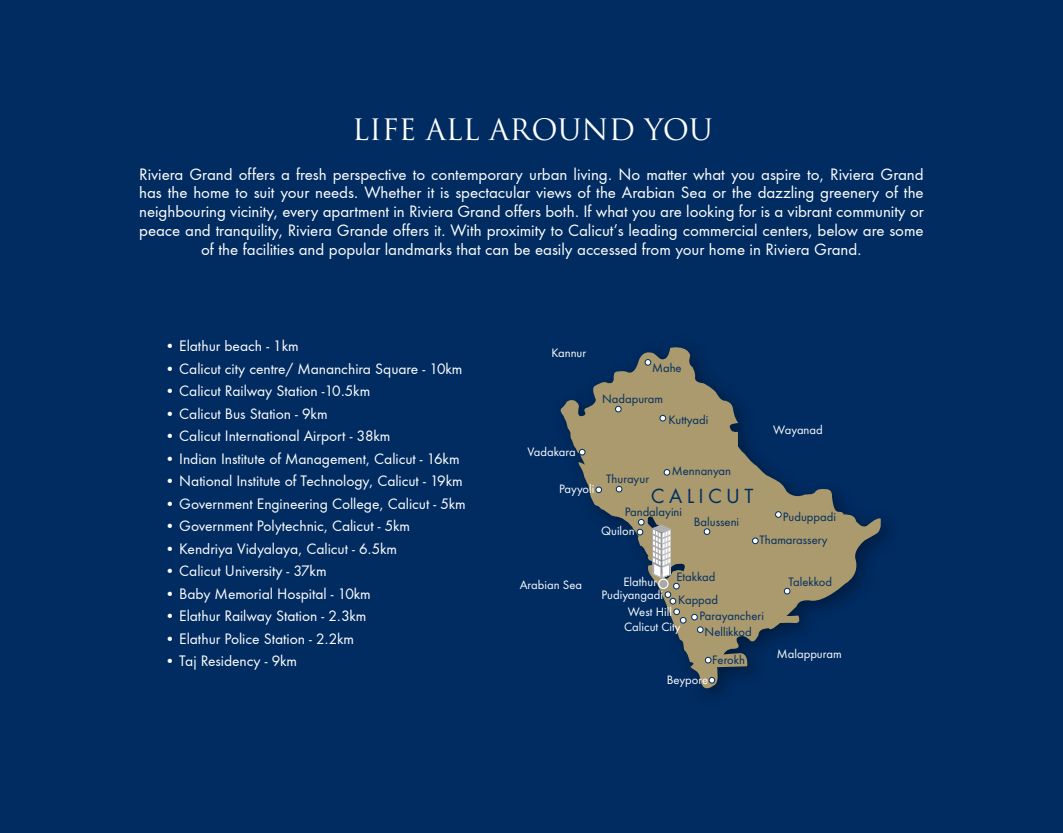
<style>
.page{position:relative;width:1063px;height:833px;background:#002c62}
.page>*{position:absolute;margin:0;border:0;box-sizing:border-box;transform-origin:0 0}
.t1{font:28.75px "Trajan Pro";color:#fff}
.t2{font:21.25px "Futura T";letter-spacing:.2em;color:#002c62}
.t3{font:15px/18.8px "Futura ND Book";letter-spacing:-.005em;color:#fff;text-align:center}
.t4{font:13.75px "Futura ND Book";letter-spacing:-.005em;color:#fff}
.t5{font:12.62px/15.4px "Futura T";color:#002c62;text-align:center}
.t6{font:12.62px/14.8px "Futura T";color:#fff}
</style>
<div class="page">
<svg style="left:560px;top:347px;width:323px;height:347px"></svg>
<div style="left:615px;top:406px;width:7px;height:6px;border:1px solid #002c62;border-radius:50%"></div>
<svg style="left:645px;top:359px;width:6px;height:6px"></svg>
<svg style="left:660px;top:415px;width:6px;height:6px"></svg>
<svg style="left:616px;top:486px;width:6px;height:6px"></svg>
<div style="left:596px;top:486px;width:6px;height:7px;border:1px solid #002c62;border-radius:50%"></div>
<svg style="left:579px;top:449px;width:6px;height:6px"></svg>
<svg style="left:664px;top:469px;width:6px;height:6px"></svg>
<svg style="left:637px;top:519px;width:7px;height:16px"></svg>
<div style="left:704px;top:528px;width:6px;height:7px;border:1px solid #002c62;border-radius:50%"></div>
<div style="left:752px;top:537px;width:7px;height:7px;border:1px solid #002c62;border-radius:50%"></div>
<svg style="left:784px;top:588px;width:6px;height:6px"></svg>
<svg style="left:705px;top:657px;width:6px;height:6px"></svg>
<svg style="left:709px;top:677px;width:6px;height:6px"></svg>
<div style="left:697px;top:626px;width:6px;height:7px;border:1px solid #002c62;border-radius:50%"></div>
<div style="left:775px;top:511px;width:7px;height:7px;border:1px solid #002c62;border-radius:50%"></div>
<div style="left:691px;top:614px;width:7px;height:6px;border:1px solid #002c62;border-radius:50%"></div>
<svg style="left:652px;top:524px;width:34px;height:99px"></svg>
<h1 class="t1" style="left:352px;top:111px;width:362px">LIFE ALL AROUND YOU</h1>
<p class="t3" style="left:139px;top:165px;width:786px">Riviera Grand offers a fresh perspective to contemporary urban living. No matter what you aspire to, Riviera Grand has the home to suit your needs. Whether it is spectacular views of the Arabian Sea or the dazzling greenery of the neighbouring vicinity, every apartment in Riviera Grand offers both. If what you are looking for is a vibrant community or peace and tranquility, Riviera Grande offers it. With proximity to Calicut’s leading commercial centers, below are some of the facilities and popular landmarks that can be easily accessed from your home in Riviera Grand.</p>
<p class="t4" style="left:165px;top:337px;width:135px">• Elathur beach - 1km</p>
<p class="t4" style="left:165px;top:360px;width:299px">• Calicut city centre/ Mananchira Square - 10km</p>
<p class="t4" style="left:165px;top:382px;width:207px">• Calicut Railway Station -10.5km</p>
<p class="t4" style="left:165px;top:405px;width:164px">• Calicut Bus Station - 9km</p>
<p class="t4" style="left:165px;top:427px;width:227px">• Calicut International Airport - 38km</p>
<p class="t4" style="left:165px;top:450px;width:296px">• Indian Institute of Management, Calicut - 16km</p>
<p class="t4" style="left:165px;top:472px;width:299px">• National Institute of Technology, Calicut - 19km</p>
<p class="t4" style="left:165px;top:495px;width:303px">• Government Engineering College, Calicut - 5km</p>
<p class="t4" style="left:165px;top:517px;width:247px">• Government Polytechnic, Calicut - 5km</p>
<p class="t4" style="left:165px;top:540px;width:234px">• Kendriya Vidyalaya, Calicut - 6.5km</p>
<p class="t4" style="left:165px;top:562px;width:163px">• Calicut University - 37km</p>
<p class="t4" style="left:165px;top:585px;width:207px">• Baby Memorial Hospital - 10km</p>
<p class="t4" style="left:165px;top:607px;width:203px">• Elathur Railway Station - 2.3km</p>
<p class="t4" style="left:165px;top:630px;width:191px">• Elathur Police Station - 2.2km</p>
<p class="t4" style="left:165px;top:652px;width:134px">• Taj Residency - 9km</p>
<p class="t6" style="left:551px;top:345px;width:36px">Kannur</p>
<p class="t6" style="left:528px;top:444px;width:50px">Vadakara</p>
<p class="t5" style="left:652px;top:360px;width:31px">Mahe</p>
<p class="t5" style="left:602px;top:391px;width:62px">Nadapuram</p>
<p class="t5" style="left:669px;top:411px;width:41px">Kuttyadi</p>
<p class="t6" style="left:773px;top:422px;width:51px">Wayanad</p>
<p class="t5" style="left:672px;top:463px;width:61px">Mennanyan</p>
<p class="t5" style="left:625px;top:503px;width:59px">Pandalayini</p>
<p class="t6" style="left:601px;top:523px;width:35px">Quilon</p>
<p class="t5" style="left:606px;top:470px;width:44px">Thurayur</p>
<p class="t6" style="left:559px;top:481px;width:37px">Payyoli</p>
<h2 class="t2" style="left:651px;top:484px;width:104px">CALICUT</h2>
<p class="t5" style="left:783px;top:509px;width:55px">Puduppadi</p>
<p class="t5" style="left:694px;top:514px;width:47px">Balusseni</p>
<p class="t5" style="left:759px;top:532px;width:70px">Thamarassery</p>
<p class="t6" style="left:520px;top:577px;width:64px">Arabian Sea</p>
<p class="t5" style="left:676px;top:568px;width:41px">Etakkad</p>
<p class="t6" style="left:601px;top:574px;width:63px;line-height:13.6px;text-indent:22px">Elathur<br>Pudiyangadi</p>
<p class="t5" style="left:678px;top:592px;width:41px">Kappad</p>
<p class="t6" style="left:624px;top:605px;width:58px">West Hill<br>Calicut City</p>
<p class="t5" style="left:699px;top:608px;width:66px">Parayancheri<br>Nellikkod</p>
<p class="t5" style="left:712px;top:652px;width:34px">Ferokh</p>
<p class="t6" style="left:667px;top:672px;width:43px">Beypore</p>
<p class="t5" style="left:788px;top:573px;width:45px">Talekkod</p>
<p class="t6" style="left:777px;top:646px;width:66px">Malappuram</p>
</div>
